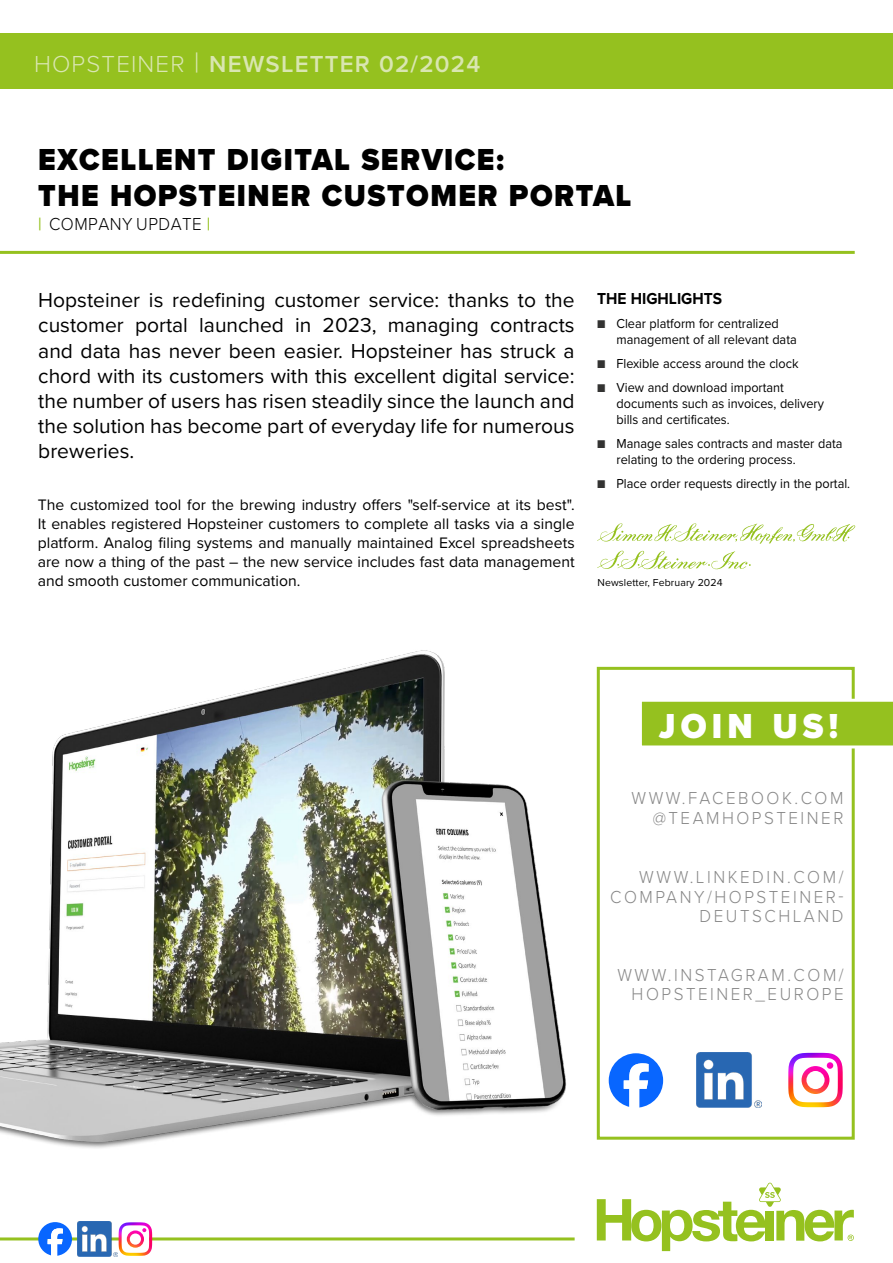
<style>
.page{position:relative;width:893px;height:1263px;background:#fff}
.page>*{position:absolute;margin:0;border:0;box-sizing:border-box;transform-origin:0 0}
.t1{font:900 36px "Proxima Nova";letter-spacing:.15em;color:#fff;scale:.94 1}
.t2{font:900 31.5px/36px "Proxima Nova";letter-spacing:.05em;color:#000;scale:.94 1}
.t3{font:600 24px "Proxima Nova";letter-spacing:.05em;color:#d9e6b1}
.t4{font:21px/25.2px "Proxima Nova";color:#000;text-align:justify}
.t5{font:300 18px/19.5px "Proxima Nova";letter-spacing:.15em;color:#878787;text-align:right;scale:.94 1}
.t6{font:300 18px "Proxima Nova";letter-spacing:.03em;color:#000;scale:.94 1}
.t7{font:700 16.5px "Proxima Nova";color:#000;scale:.94 1}
.t8{font:15.75px/18.9px "Proxima Nova";color:#000;text-align:justify}
.t9{font:13.5px/15.8px "Proxima Nova";color:#000;scale:.94 1}
.t10{font:10.5px "Proxima Nova";letter-spacing:.01em;color:#000}
.s1{font-weight:300}
.s2{font-weight:300;font-size:28.5px}
.s3{font-weight:500;color:#95c11f}
.s4{color:#333332}
</style>
<div class="page">
<hr style="left:0;top:1237px;width:575px;height:3px;background:#95c11f">
<div style="left:0;top:33px;width:893px;height:55px;background:#95c11f"></div>
<hr style="left:0;top:251px;width:855px;height:3px;background:#95c11f">
<svg style="left:597px;top:1183px;width:257px;height:68px"></svg>
<img style="left:0;top:650px;width:567px;height:498px">
<svg style="left:597px;top:523px;width:258px;height:21px"></svg>
<svg style="left:597px;top:551px;width:154px;height:19px"></svg>
<div style="left:597px;top:667px;width:258px;height:473px;border:3px solid #95c11f"></div>
<svg style="left:641px;top:699px;width:252px;height:49px;background:#a1c839"></svg>
<svg style="left:609px;top:1053px;width:54px;height:55px"></svg>
<img style="left:697px;top:1052px;width:65px;height:55px">
<img style="left:788px;top:1053px;width:55px;height:54px">
<svg style="left:38px;top:1222px;width:34px;height:34px"></svg>
<img style="left:77px;top:1222px;width:40px;height:34px">
<img style="left:119px;top:1222px;width:33px;height:34px">
<p class="t3" style="left:34px;top:46px;width:448px"><span class="s1">HOPSTEINER</span> <span class="s2">|</span> NEWSLETTER 02/2024</p>
<h2 class="t2" style="left:38px;top:142px;width:632px">EXCELLENT DIGITAL SERVICE:<br>THE HOPSTEINER CUSTOMER PORTAL</h2>
<p class="t6" style="left:38px;top:211px;width:185px"><span class="s3">|</span> COMPANY UPDATE <span class="s3">|</span></p>
<p class="t4" style="left:38px;top:287px;width:538px">Hopsteiner is redefining customer service: thanks to the customer portal launched in 2023, managing contracts and data has never been easier. Hopsteiner has struck a chord with its customers with this excellent digital service: the number of users has risen steadily since the launch and the solution has become part of everyday life for numerous breweries.</p>
<p class="t8" style="left:38px;top:495px;width:538px">The customized tool for the brewing industry offers "self-service at its best".<br>It enables registered Hopsteiner customers to complete all tasks via a single platform. Analog filing systems and manually maintained Excel spreadsheets are now a thing of the past – the new service includes fast data management and smooth customer communication.</p>
<p class="t7" style="left:597px;top:286px;width:134px">THE HIGHLIGHTS</p>
<p class="t9" style="left:616px;top:315px;width:193px;text-indent:-20px"><span class="s4">■</span> Clear platform for centralized management of all relevant data</p>
<p class="t9" style="left:597px;top:355px;width:216px"><span class="s4">■</span> Flexible access around the clock</p>
<p class="t9" style="left:616px;top:379px;width:222px;text-indent:-20px"><span class="s4">■</span> View and download important documents such as invoices, delivery bills and certificates.</p>
<p class="t9" style="left:616px;top:435px;width:242px;text-indent:-20px"><span class="s4">■</span> Manage sales contracts and master data relating to the ordering process.</p>
<p class="t9" style="left:597px;top:475px;width:271px"><span class="s4">■</span> Place order requests directly in the portal.</p>
<p class="t10" style="left:598px;top:574px;width:126px">Newsletter, February 2024</p>
<h1 class="t1" style="left:659px;top:699px;width:192px">JOIN US!</h1>
<p class="t5" style="left:631px;top:787px;width:227px">WWW.FACEBOOK.COM @TEAMHOPSTEINER</p>
<p class="t5" style="left:610px;top:867px;width:250px">WWW.LINKEDIN.COM/<br>COMPANY/HOPSTEINER-<br>DEUTSCHLAND</p>
<p class="t5" style="left:617px;top:964px;width:242px">WWW.INSTAGRAM.COM/<br>HOPSTEINER_EUROPE</p>
</div>
